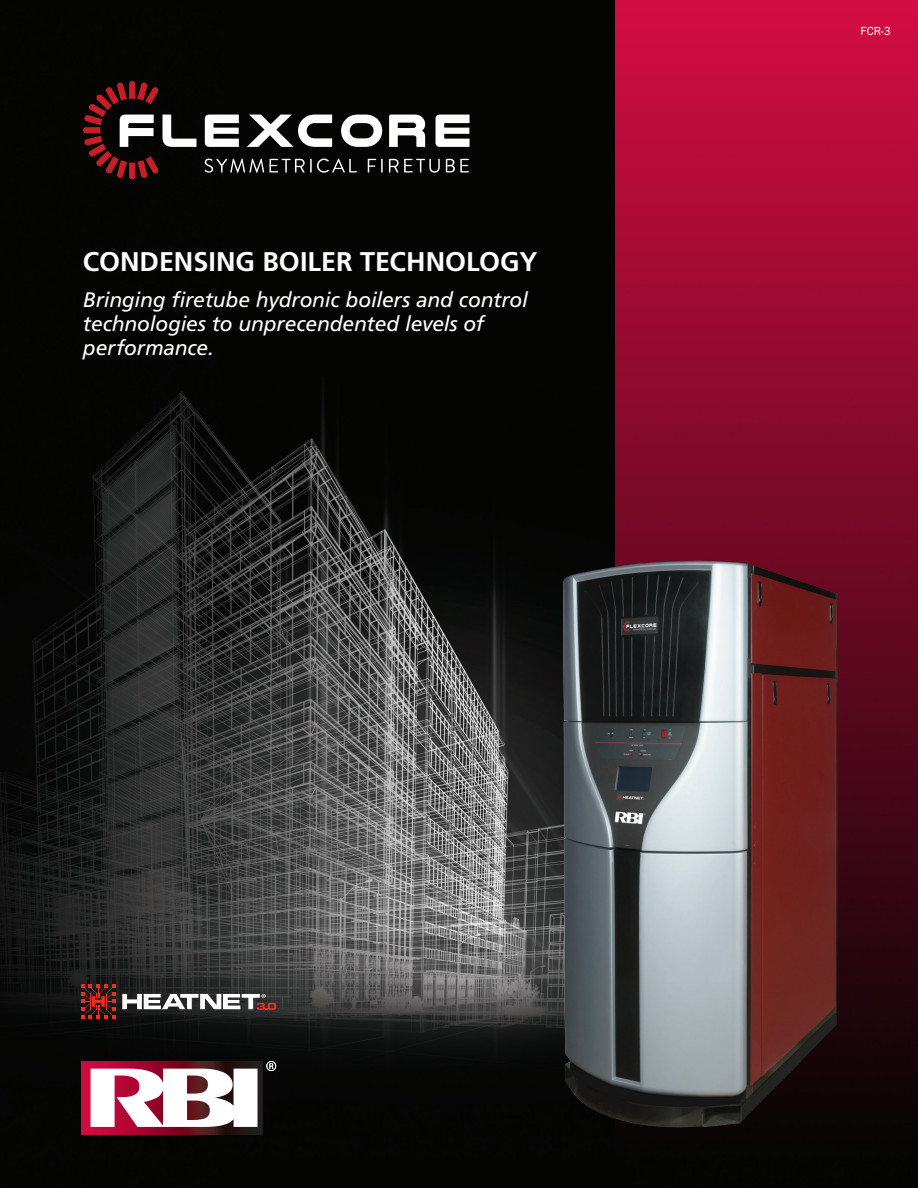
<style>
.page{position:relative;width:918px;height:1188px;background:#fff}
.page>*{position:absolute;margin:0;border:0;box-sizing:border-box;transform-origin:0 0}
.t1{font:700 27px "Frutiger";color:#fff}
.t2{font:italic 21px/24px "Frutiger";letter-spacing:-.01em;color:#fff}
.t3{font:12px "Franklin Gothic";color:#fff}
</style>
<div class="page">
<img style="left:0;top:0;width:615px;height:1188px">
<div style="left:615px;top:0;width:303px;height:1188px;background:linear-gradient(to bottom,#d30d44,#000402)"></div>
<img style="left:563px;top:561px;width:275px;height:568px">
<svg style="left:266px;top:1061px;width:10px;height:10px"></svg>
<img style="left:81px;top:1061px;width:182px;height:73px">
<svg style="left:91px;top:1069px;width:167px;height:58px"></svg>
<svg style="left:81px;top:985px;width:34px;height:33px"></svg>
<svg style="left:122px;top:994px;width:154px;height:16px"></svg>
<svg style="left:205px;top:115px;width:34px;height:32px"></svg>
<svg style="left:247px;top:115px;width:85px;height:32px"></svg>
<svg style="left:341px;top:115px;width:41px;height:32px"></svg>
<svg style="left:389px;top:115px;width:36px;height:32px"></svg>
<svg style="left:436px;top:115px;width:34px;height:32px"></svg>
<svg style="left:205px;top:159px;width:59px;height:14px"></svg>
<svg style="left:270px;top:159px;width:87px;height:14px"></svg>
<svg style="left:368px;top:159px;width:15px;height:13px"></svg>
<svg style="left:389px;top:159px;width:51px;height:14px"></svg>
<svg style="left:446px;top:159px;width:23px;height:13px"></svg>
<svg style="left:83px;top:81px;width:114px;height:99px;background:#3c2222"></svg>
<p class="t1" style="left:83px;top:246px;width:456px">CONDENSING BOILER TECHNOLOGY</p>
<p class="t2" style="left:83px;top:287px;width:447px">Bringing firetube hydronic boilers and control technologies to unprecendented levels of performance.</p>
<p class="t3" style="left:861px;top:24px;width:32px">FCR-3</p>
</div>
